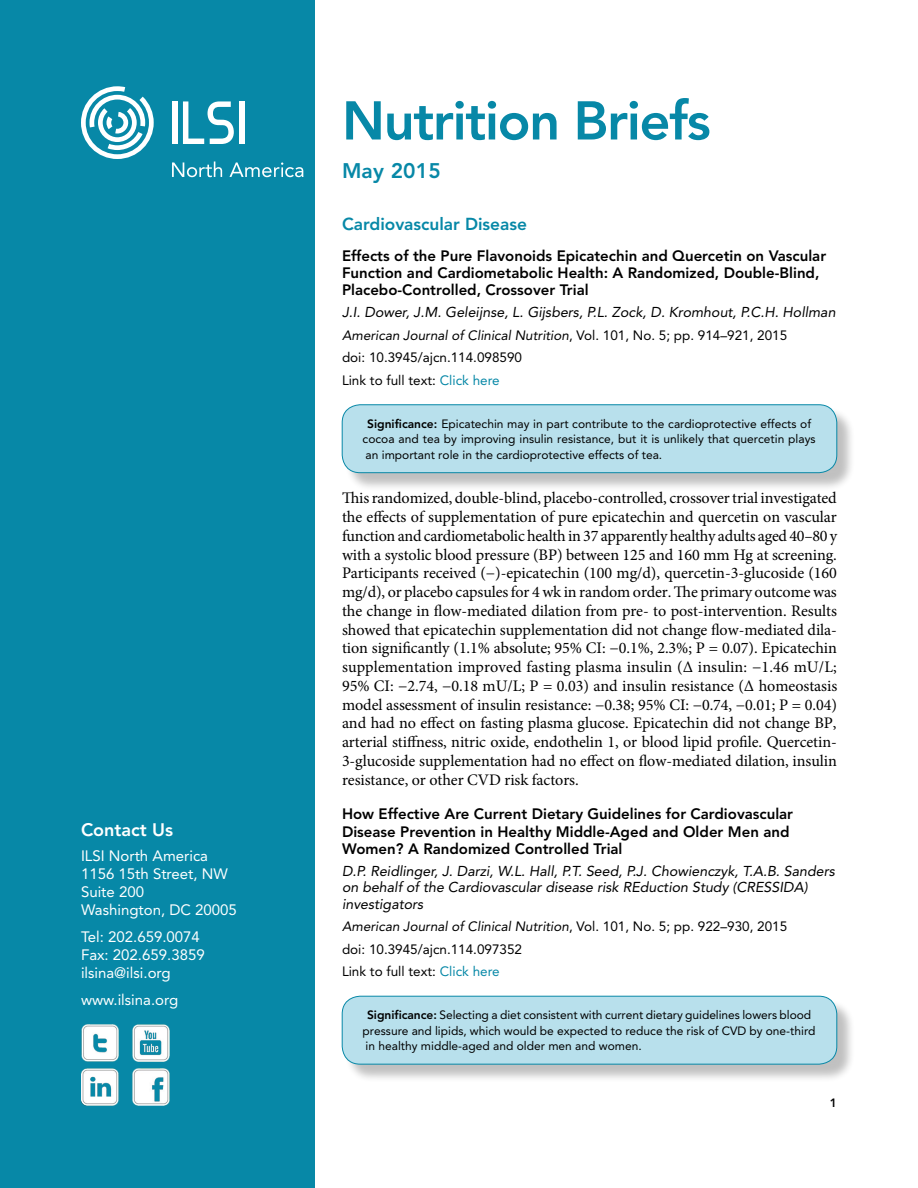
<style>
.page{position:relative;width:918px;height:1188px;background:#fff}
.page>*{position:absolute;margin:0;border:0;box-sizing:border-box;transform-origin:0 0}
.t1{font:800 54px "Avenir LT Std";letter-spacing:-.025em;color:#0788a7}
.t2{font:800 21px "Avenir LT Std";letter-spacing:.01em;color:#0788a7}
.t3{font:800 18px "Avenir LT Std";color:#fff}
.t4{font:800 17.25px "Avenir LT Std";color:#0788a7}
.t5{font:16.2px/18.8px "Minion Pro";letter-spacing:-.005em;color:#000;text-align:justify}
.t6{font:800 15px/17.2px "Avenir LT Std";color:#000}
.t7{font:15px/18px "Avenir LT Std";color:#fff}
.t8{font:italic 14.25px/16.5px "Avenir LT Std";color:#000}
.t9{font:13.5px/22.5px "Avenir LT Std";color:#000}
.t10{font:12px/15.8px "Avenir LT Std";color:#000}
.t11{font:800 12px "Avenir LT Std";color:#000}
.s1{font-style:italic}
.s2{color:#0788a7}
.s3{font-weight:800}
</style>
<div class="page">
<div style="left:0;top:0;width:315px;height:1188px;background:#0788a7"></div>
<svg style="left:81px;top:86px;width:73px;height:73px"></svg>
<svg style="left:172px;top:161px;width:50px;height:16px"></svg>
<svg style="left:229px;top:162px;width:74px;height:15px"></svg>
<div style="left:172px;top:101px;width:5px;height:43px;background:#fff"></div>
<div style="left:239px;top:101px;width:6px;height:43px;background:#fff"></div>
<svg style="left:183px;top:101px;width:51px;height:43px"></svg>
<div style="left:344px;top:407px;width:512px;height:84px;background:#000;opacity:.25"></div>
<div style="left:342px;top:405px;width:495px;height:68px;background:#b8e0ec;border-radius:18px"></div>
<div style="left:342px;top:405px;width:495px;height:68px;border:1px solid #0788a7;border-radius:18px"></div>
<div style="left:344px;top:999px;width:512px;height:84px;background:#000;opacity:.25"></div>
<div style="left:342px;top:996px;width:495px;height:68px;background:#b8e0ec;border-radius:18px"></div>
<div style="left:342px;top:996px;width:495px;height:68px;border:1px solid #0788a7;border-radius:18px"></div>
<img style="left:81px;top:1025px;width:37px;height:37px">
<img style="left:132px;top:1025px;width:38px;height:37px">
<img style="left:81px;top:1068px;width:37px;height:38px">
<img style="left:132px;top:1068px;width:38px;height:38px">
<p class="t3" style="left:81px;top:819px;width:94px">Contact Us</p>
<p class="t7" style="left:81px;top:847px;width:157px">ILSI North America<br>1156 15th Street, NW<br>Suite 200<br>Washington, DC 20005</p>
<p class="t7" style="left:81px;top:928px;width:125px">Tel: 202.659.0074<br>Fax: 202.659.3859 ilsina@ilsi.org</p>
<p class="t7" style="left:81px;top:991px;width:99px">www.ilsina.org</p>
<h1 class="t1" style="left:342px;top:89px;width:370px">Nutrition Briefs</h1>
<p class="t2" style="left:342px;top:158px;width:101px">May 2015</p>
<p class="t4" style="left:342px;top:214px;width:186px">Cardiovascular Disease</p>
<p class="t6" style="left:342px;top:247px;width:486px">Effects of the Pure Flavonoids Epicatechin and Quercetin on Vascular<br>Function and Cardiometabolic Health: A Randomized, Double-Blind,<br>Placebo-Controlled, Crossover Trial</p>
<p class="t8" style="left:342px;top:304px;width:495px">J.I. Dower, J.M. Geleijnse, L. Gijsbers, P.L. Zock, D. Kromhout, P.C.H. Hollman</p>
<p class="t9" style="left:342px;top:324px;width:447px"><span class="s1">American Journal of Clinical Nutrition</span>, Vol. 101, No. 5; pp. 914–921, 2015 doi: 10.3945/ajcn.114.098590<br>Link to full text: <span class="s2">Click here</span></p>
<p class="t10" style="left:363px;top:416px;width:455px;text-indent:4px"><span class="s3">Significance:</span> Epicatechin may in part contribute to the cardioprotective effects of cocoa and tea by improving insulin resistance, but it is unlikely that quercetin plays an important role in the cardioprotective effects of tea.</p>
<p class="t5" style="left:342px;top:489px;width:497px">This randomized, double-blind, placebo-controlled, crossover trial investigated the effects of supplementation of pure epicatechin and quercetin on vascular function and cardiometabolic health in 37 apparently healthy adults aged 40–80 y with a systolic blood pressure (BP) between 125 and 160 mm Hg at screening.<br>Participants received (−)-epicatechin (100 mg/d), quercetin-3-glucoside (160 mg/d), or placebo capsules for 4 wk in random order. The primary outcome was the change in flow-mediated dilation from pre- to post-intervention. Results showed that epicatechin supplementation did not change flow-mediated dila&shy;tion significantly (1.1% absolute; 95% CI: −0.1%, 2.3%; P = 0.07). Epicatechin supplementation improved fasting plasma insulin (Δ insulin: −1.46 mU/L; 95% CI: −2.74, −0.18 mU/L; P = 0.03) and insulin resistance (Δ homeostasis model assessment of insulin resistance: −0.38; 95% CI: −0.74, −0.01; P = 0.04) and had no effect on fasting plasma glucose. Epicatechin did not change BP, arterial stiffness, nitric oxide, endothelin 1, or blood lipid profile. Quercetin-3-glucoside supplementation had no effect on flow-mediated dilation, insulin resistance, or other CVD risk factors.</p>
<p class="t6" style="left:342px;top:806px;width:453px">How Effective Are Current Dietary Guidelines for Cardiovascular<br>Disease Prevention in Healthy Middle-Aged and Older Men and<br>Women? A Randomized Controlled Trial</p>
<p class="t8" style="left:342px;top:863px;width:494px">D.P. Reidlinger, J. Darzi, W.L. Hall, P.T. Seed, P.J. Chowienczyk, T.A.B. Sanders on behalf of the Cardiovascular disease risk REduction Study (CRESSIDA) investigators</p>
<p class="t9" style="left:342px;top:915px;width:447px"><span class="s1">American Journal of Clinical Nutrition</span>, Vol. 101, No. 5; pp. 922–930, 2015 doi: 10.3945/ajcn.114.097352<br>Link to full text: <span class="s2">Click here</span></p>
<p class="t10" style="left:363px;top:1007px;width:454px;text-indent:4px"><span class="s3">Significance:</span> Selecting a diet consistent with current dietary guidelines lowers blood pressure and lipids, which would be expected to reduce the risk of CVD by one-third in healthy middle-aged and older men and women.</p>
<p class="t11" style="left:830px;top:1096px;width:9px">1</p>
</div>
